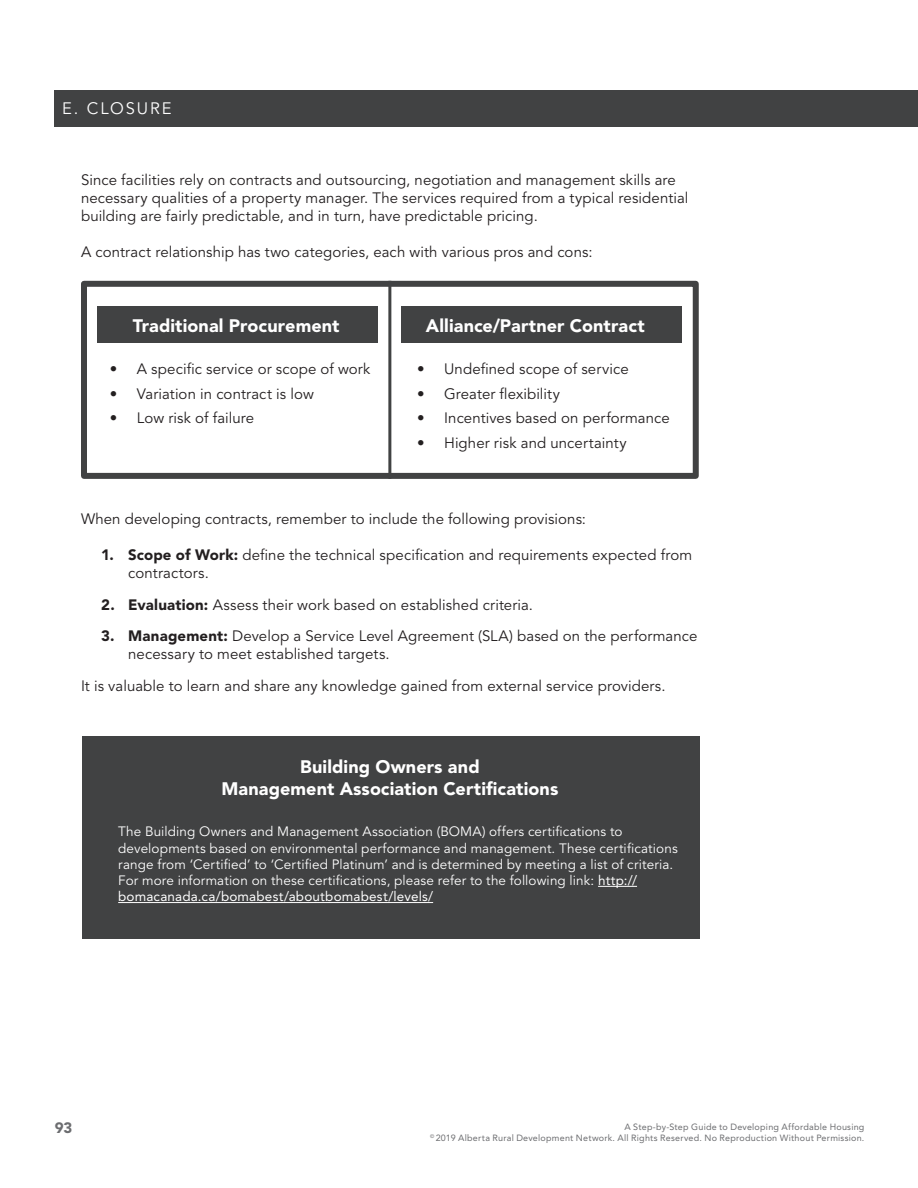
<style>
.page{position:relative;width:918px;height:1188px;background:#fff}
.page>*{position:absolute;margin:0;border:0;box-sizing:border-box;transform-origin:0 0}
.t1{font:900 18px "Avenir LT Std";letter-spacing:.005em;color:#fff}
.Banner_Heading{font:16.5px "Avenir LT Std";letter-spacing:.11em;color:#fff}
.Body_Text{font:15px/18px "Avenir LT Std";letter-spacing:.005em;color:#231f20}
.t2{font:900 15px "Avenir LT Std";color:#6c6d70}
.White_Body{font:13.5px/16.2px "Avenir LT Std";letter-spacing:.01em;color:#fff}
.t3{font:9px/10.8px "Avenir LT Std";letter-spacing:.025em;color:#6c6d70;text-align:right}
.s1{font-weight:900}
.s2{font-style:inherit}
</style>
<div class="page">
<div style="left:81px;top:281px;width:618px;height:198px;border:6px solid #414243"></div>
<div style="left:97px;top:307px;width:281px;height:36px;background:#414243"></div>
<div style="left:401px;top:307px;width:281px;height:36px;background:#414243"></div>
<hr style="left:388px;top:281px;width:3px;height:198px;background:#414243">
<div style="left:82px;top:736px;width:618px;height:203px;background:#414243"></div>
<hr style="left:598px;top:886px;width:39px;height:1px;background:#fff">
<hr style="left:118px;top:902px;width:315px;height:1px;background:#fff">
<div style="left:54px;top:90px;width:864px;height:36px;background:#414243"></div>
<p class="Banner_Heading" style="left:62px;top:99px;width:111px">E. CLOSURE</p>
<p class="Body_Text" style="left:81px;top:171px;width:609px">Since facilities rely on contracts and outsourcing, negotiation and management skills are necessary qualities of a property manager. The services required from a typical residential building are fairly predictable, and in turn, have predictable pricing.</p>
<p class="Body_Text" style="left:81px;top:243px;width:513px">A contract relationship has two categories, each with various pros and cons:</p>
<p class="t1" style="left:133px;top:314px;width:208px">Traditional Procurement</p>
<p class="t1" style="left:426px;top:314px;width:221px">Alliance/Partner Contract</p>
<p class="Body_Text" style="left:110px;top:360px;width:262px">• A specific service or scope of work</p>
<p class="Body_Text" style="left:110px;top:385px;width:206px">• Variation in contract is low</p>
<p class="Body_Text" style="left:110px;top:410px;width:146px">• Low risk of failure</p>
<p class="Body_Text" style="left:417px;top:360px;width:213px">• Undefined scope of service</p>
<p class="Body_Text" style="left:417px;top:385px;width:144px">• Greater flexibility</p>
<p class="Body_Text" style="left:417px;top:410px;width:254px">• Incentives based on performance</p>
<p class="Body_Text" style="left:417px;top:434px;width:211px">• Higher risk and uncertainty</p>
<p class="Body_Text" style="left:81px;top:510px;width:507px">When developing contracts, remember to include the following provisions:</p>
<p class="Body_Text" style="left:128px;top:546px;width:565px;text-indent:-27px"><span class="s1">1. Scope of Work:</span> define the technical specification and requirements expected from contractors.</p>
<p class="Body_Text" style="left:101px;top:596px;width:433px"><span class="s1">2. Evaluation:</span> Assess their work based on established criteria.</p>
<p class="Body_Text" style="left:128px;top:627px;width:571px;text-indent:-27px"><span class="s1">3. Management:</span> Develop a Service Level Agreement (SLA) based on the performance necessary to meet established targets.</p>
<p class="Body_Text" style="left:81px;top:677px;width:586px">It is valuable to learn and share any knowledge gained from external service providers.</p>
<p class="t1" style="left:300px;top:756px;width:181px">Building Owners and</p>
<p class="t1" style="left:222px;top:778px;width:338px">Management Association Certifications</p>
<p class="White_Body" style="left:118px;top:824px;width:561px">The Building Owners and Management Association (BOMA) offers certifications to developments based on environmental performance and management. These certifications range from ‘Certified’ to ‘Certified Platinum’ and is determined by meeting a list of criteria.<br>For more information on these certifications, please refer to the following link: <span class="s2">http:// bomacanada.ca/bomabest/aboutbomabest/levels/</span></p>
<p class="t2" style="left:55px;top:1118px;width:19px">93</p>
<p class="t3" style="left:430px;top:1122px;width:436px">A Step-by-Step Guide to Developing Affordable Housing<br><sup>©</sup> 2019 Alberta Rural Development Network. All Rights Reserved. No Reproduction Without Permission.</p>
</div>
